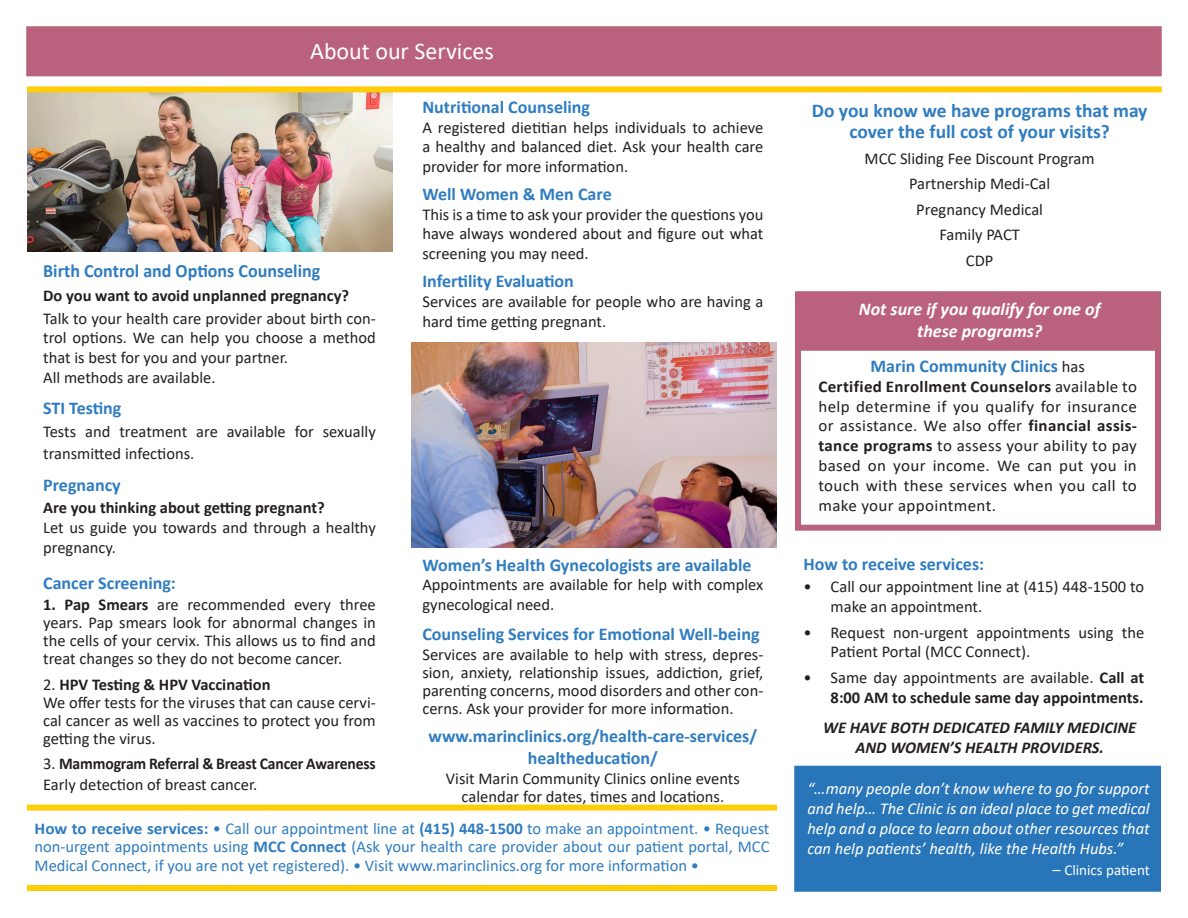
<style>
.page{position:relative;width:1188px;height:918px;background:#fff}
.page>*{position:absolute;margin:0;border:0;box-sizing:border-box;transform-origin:0 0}
.t1{font:24px "Calibri";color:#fff}
.t2{font:700 19.5px/21px "Calibri";color:#2f7cc0;text-align:center}
.t3{font:700 18.75px "Calibri";color:#2f7cc0;scale:.96 1}
.t4{font:700 18px/21.6px "Calibri";color:#2f7cc0;text-align:center}
.t5{font:italic 700 18px/21.6px "Calibri";color:#fff;text-align:center}
.t6{font:16.5px/19.8px "Calibri";color:#231f20;text-align:justify}
.t7{font:16.5px/18px "Calibri";color:#2f7cc0}
.t8{font:700 16.5px/19.8px "Calibri";color:#231f20;text-align:right}
.t9{font:italic 16.5px/19.8px "Calibri";color:#fff;text-align:justify}
.t10{font:italic 700 16.5px/19.8px "Calibri";color:#231f20;text-align:center}
.t11{font:700 16.5px "Calibri";color:#231f20;scale:.95 1}
.t12{font:15px "Calibri";color:#fff}
.s1{font-weight:400;font-size:16.5px;color:#231f20}
.s2{font-weight:700}
.s3{font-weight:400}
.s4{font-size:16.5px}
</style>
<div class="page">
<div style="left:796px;top:291px;width:365px;height:60px;background:#ba627d;border:2px solid #ba627d"></div>
<img style="left:27px;top:92px;width:366px;height:160px">
<div style="left:26px;top:26px;width:1136px;height:50px;background:#ba627d;border:2px solid #ba627d"></div>
<div style="left:27px;top:86px;width:1135px;height:6px;background:#fecd08"></div>
<div style="left:27px;top:885px;width:750px;height:6px;background:#fecd08"></div>
<div style="left:795px;top:291px;width:366px;height:240px;border:6px solid #ba627d"></div>
<div style="left:794px;top:766px;width:367px;height:126px;background:#2876b9;border:2px solid #2876b9"></div>
<div style="left:27px;top:805px;width:750px;height:6px;background:#fecd08"></div>
<img style="left:411px;top:342px;width:366px;height:206px">
<p class="t1" style="left:310px;top:34px;width:185px">About our Services</p>
<p class="t4" style="left:422px;top:96px;width:169px">Nutritional Counseling</p>
<p class="t6" style="left:422px;top:117px;width:342px">A registered dietitian helps individuals to achieve a healthy and balanced diet. Ask your health care provider for more information.</p>
<p class="t4" style="left:422px;top:183px;width:191px">Well Women &amp; Men Care</p>
<p class="t6" style="left:422px;top:204px;width:342px">This is a time to ask your provider the questions you have always wondered about and figure out what screening you may need.</p>
<p class="t4" style="left:422px;top:270px;width:153px">Infertility Evaluation</p>
<p class="t6" style="left:422px;top:291px;width:342px">Services are available for people who are having a hard time getting pregnant.</p>
<p class="t2" style="left:812px;top:100px;width:337px">Do you know we have programs that may cover the full cost of your visits?</p>
<p class="t6" style="left:865px;top:148px;width:232px">MCC Sliding Fee Discount Program</p>
<p class="t6" style="left:909px;top:173px;width:143px">Partnership Medi-Cal</p>
<p class="t6" style="left:916px;top:199px;width:128px">Pregnancy Medical</p>
<p class="t6" style="left:939px;top:224px;width:82px">Family PACT</p>
<p class="t6" style="left:966px;top:250px;width:29px">CDP</p>
<p class="t5" style="left:859px;top:298px;width:243px">Not sure if you qualify for one of these programs?</p>
<p class="t4" style="left:870px;top:355px;width:216px">Marin Community Clinics <span class="s1">has</span></p>
<p class="t6" style="left:818px;top:376px;width:320px"><span class="s2">Certified Enrollment Counselors</span> available to help determine if you qualify for insurance or assistance. We also offer <span class="s2">financial assis&shy;tance programs</span> to assess your ability to pay based on your income. We can put you in touch with these services when you call to make your appointment.</p>
<p class="t3" style="left:43px;top:258px;width:290px">Birth Control and Options Counseling</p>
<p class="t8" style="left:43px;top:285px;width:307px">Do you want to avoid unplanned pregnancy?</p>
<p class="t6" style="left:43px;top:308px;width:334px">Talk to your health care provider about birth con&shy;trol options. We can help you choose a method that is best for you and your partner.</p>
<p class="t6" style="left:43px;top:367px;width:174px">All methods are available.</p>
<p class="t4" style="left:43px;top:397px;width:80px">STI Testing</p>
<p class="t6" style="left:43px;top:420px;width:334px;line-height:22.5px">Tests and treatment are available for sexually transmitted infections.</p>
<p class="t4" style="left:43px;top:474px;width:79px">Pregnancy</p>
<p class="t8" style="left:43px;top:498px;width:283px">Are you thinking about getting pregnant?</p>
<p class="t6" style="left:43px;top:517px;width:334px">Let us guide you towards and through a healthy pregnancy.</p>
<p class="t4" style="left:43px;top:572px;width:134px">Cancer Screening:</p>
<p class="t6" style="left:43px;top:595px;width:334px;line-height:18px"><span class="s2">1. Pap Smears</span> are recommended every three years. Pap smears look for abnormal changes in the cells of your cervix. This allows us to find and treat changes so they do not become cancer.</p>
<p class="t8" style="left:43px;top:674px;width:229px"><span class="s3">2.</span> HPV Testing &amp; HPV Vaccination</p>
<p class="t6" style="left:43px;top:693px;width:334px;line-height:18px">We offer tests for the viruses that can cause cervi&shy;cal cancer as well as vaccines to protect you from getting the virus.</p>
<p class="t11" style="left:43px;top:752px;width:352px"><span class="s3">3.</span> Mammogram Referral &amp; Breast Cancer Awareness</p>
<p class="t6" style="left:43px;top:774px;width:216px">Early detection of breast cancer.</p>
<p class="t4" style="left:804px;top:553px;width:182px">How to receive services:</p>
<p class="t6" style="left:831px;top:576px;width:315px;text-indent:-27px">• Call our appointment line at (415) 448-1500 to make an appointment.</p>
<p class="t6" style="left:831px;top:622px;width:315px;text-indent:-27px">• Request non-urgent appointments using the<br>Patient Portal (MCC Connect).</p>
<p class="t8" style="left:804px;top:667px;width:342px"><span class="s3">• Same day appointments are available.</span> Call at<br>8:00 AM to schedule same day appointments.</p>
<p class="t10" style="left:823px;top:717px;width:315px">WE HAVE BOTH DEDICATED FAMILY MEDICINE<br>AND WOMEN’S HEALTH PROVIDERS.</p>
<p class="t4" style="left:422px;top:554px;width:331px">Women’s Health Gynecologists are available</p>
<p class="t6" style="left:422px;top:575px;width:342px">Appointments are available for help with complex gynecological need.</p>
<p class="t4" style="left:422px;top:623px;width:339px">Counseling Services for Emotional Well-being</p>
<p class="t6" style="left:422px;top:645px;width:342px;line-height:18px">Services are available to help with stress, depres&shy;sion, anxiety, relationship issues, addiction, grief, parenting concerns, mood disorders and other con&shy;cerns. Ask your provider for more information.</p>
<p class="t4" style="left:429px;top:725px;width:330px">www.marinclinics.org/health-care-services/ healtheducation/</p>
<p class="t6" style="left:446px;top:768px;width:295px">Visit Marin Community Clinics online events</p>
<p class="t6" style="left:462px;top:786px;width:264px">calendar for dates, times and locations.</p>
<p class="t9" style="left:807px;top:778px;width:344px">“…many people don’t know where to go for support and help… The Clinic is an ideal place to get medical help and a place to learn about other resources that can help patients’ health, like the Health Hubs.”</p>
<p class="t12" style="left:1053px;top:859px;width:99px"><span class="s4">–</span> Clinics patient</p>
<p class="t7" style="left:35px;top:819px;width:736px"><span class="s2">How to receive services:</span> • Call our appointment line at <span class="s2">(415) 448-1500</span> to make an appointment. • Request non-urgent appointments using <span class="s2">MCC Connect</span> (Ask your health care provider about our patient portal, MCC</p>
<p class="t7" style="left:35px;top:857px;width:666px">Medical Connect, if you are not yet registered). • Visit www.marinclinics.org for more information •</p>
</div>
